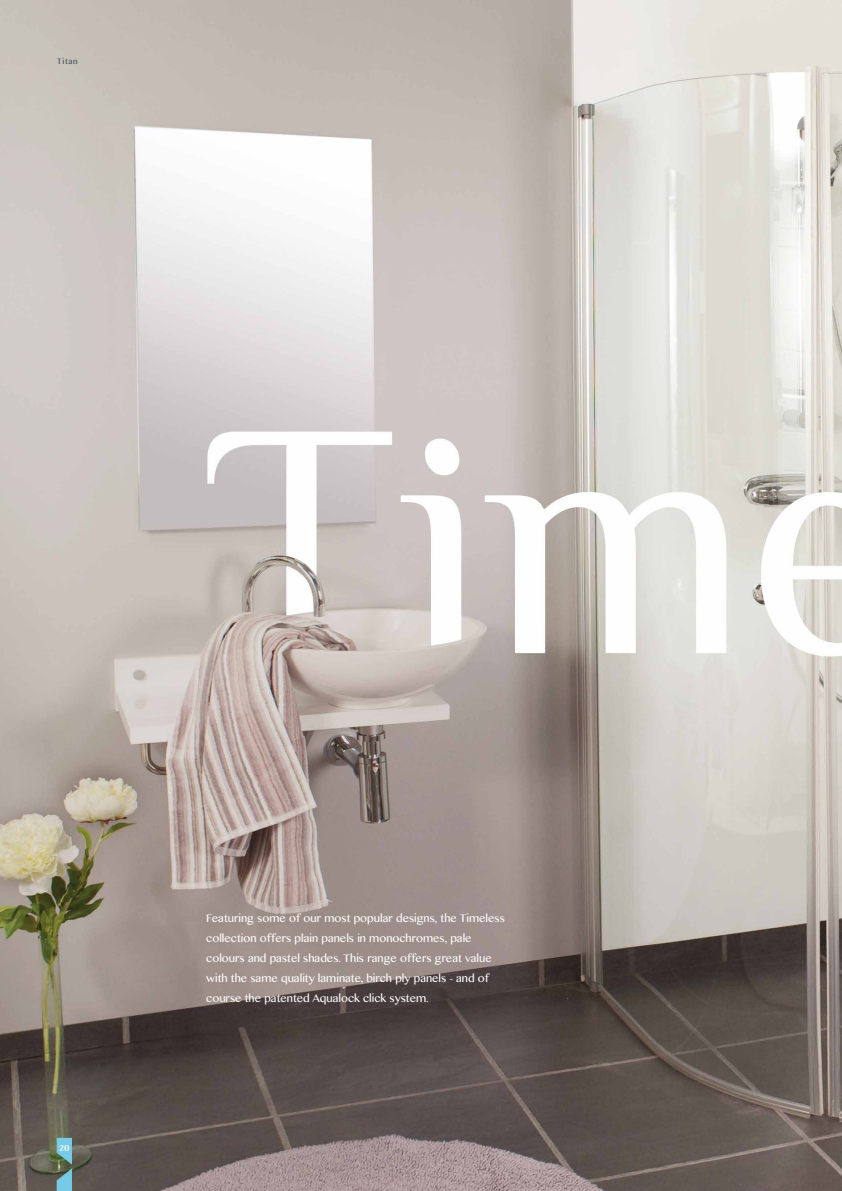
<style>
.page{position:relative;width:842px;height:1191px;background:#fff}
.page>*{position:absolute;margin:0;border:0;box-sizing:border-box;transform-origin:0 0}
.t1{font:11px/20px "Myanmar MN";color:#fff}
.t2{font:700 8.8px "Philosopher";color:#fff}
.t3{font:8px "Myanmar MN";letter-spacing:.08em;color:#434c55}
</style>
<div class="page">
<img style="left:0;top:0;width:842px;height:1191px">
<svg style="left:57px;top:1137px;width:15px;height:54px"></svg>
<p class="t3" style="left:57px;top:56px;width:23px">Titan</p>
<p class="t2" style="left:59px;top:1141px;width:12px">20</p>
<p class="t1" style="left:206px;top:908px;width:300px">Featuring some of our most popular designs, the Timeless collection offers plain panels in monochromes, pale colours and pastel shades. This range offers great value with the same quality laminate, birch ply panels - and of course the patented Aqualock click system.</p>
</div>
